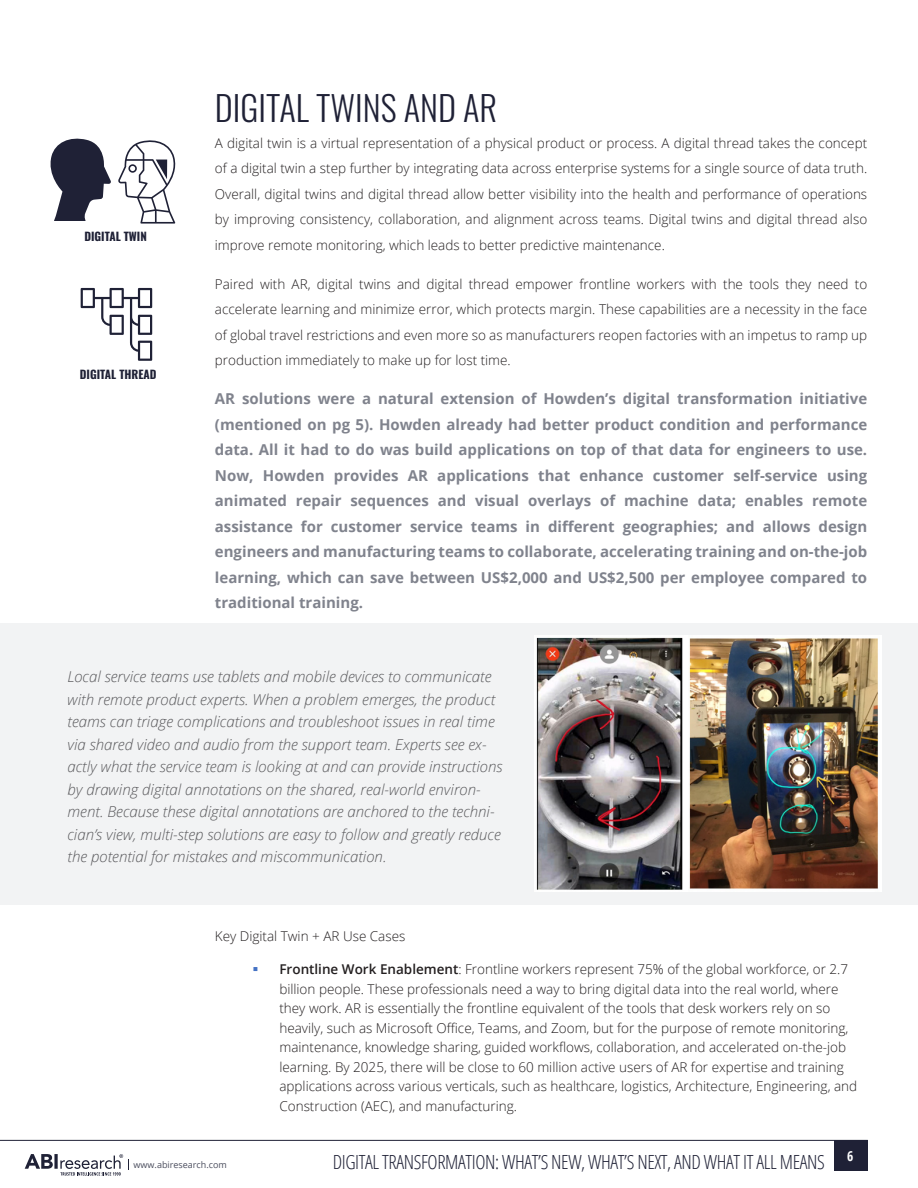
<style>
.page{position:relative;width:918px;height:1188px;background:#fff}
.page>*{position:absolute;margin:0;border:0;box-sizing:border-box;transform-origin:0 0}
.Heading_Level_One{font:300 34.5px "Oswald";color:#1f2136}
.t1{font:300 condensed 19.5px "Open Sans";letter-spacing:-.02em;color:#1f2136}
.t2{font:700 15px/25.5px "Open Sans";color:#80838d;text-align:justify}
.t3{font:italic 300 15px/22.5px "Open Sans";color:#59595c}
.t4{font:300 13.5px/25.5px "Open Sans";color:#231f20;text-align:justify}
.t5{font:700 condensed 13.5px "Open Sans";color:#fff}
.t6{font:700 11.55px "Oswald";color:#1f2136}
.t7{font:9px "Open Sans";color:#4b4e5e}
.s1{font-weight:600}
</style>
<div class="page">
<hr style="left:0;top:1140px;width:868px;height:1px;background:#1f2136">
<div style="left:834px;top:1140px;width:34px;height:31px;background:#1f2136"></div>
<svg style="left:25px;top:1154px;width:98px;height:22px"></svg>
<svg style="left:81px;top:288px;width:71px;height:73px"></svg>
<svg style="left:50px;top:138px;width:126px;height:86px"></svg>
<div style="left:0;top:623px;width:918px;height:282px;background:#f2f3f4"></div>
<img style="left:535px;top:635px;width:347px;height:256px">
<p class="t6" style="left:84px;top:230px;width:64px">DIGITAL TWIN</p>
<p class="t6" style="left:80px;top:368px;width:78px">DIGITAL THREAD</p>
<p class="Heading_Level_One" style="left:215px;top:77px;width:284px">DIGITAL TWINS AND AR</p>
<p class="t4" style="left:215px;top:130px;width:654px">A digital twin is a virtual representation of a physical product or process. A digital thread takes the concept of a digital twin a step further by integrating data across enterprise systems for a single source of data truth.<br>Overall, digital twins and digital thread allow better visibility into the health and performance of operations by improving consistency, collaboration, and alignment across teams. Digital twins and digital thread also improve remote monitoring, which leads to better predictive maintenance.</p>
<p class="t4" style="left:215px;top:271px;width:654px">Paired with AR, digital twins and digital thread empower frontline workers with the tools they need to accelerate learning and minimize error, which protects margin. These capabilities are a necessity in the face of global travel restrictions and even more so as manufacturers reopen factories with an impetus to ramp up production immediately to make up for lost time.</p>
<p class="t2" style="left:215px;top:386px;width:654px">AR solutions were a natural extension of Howden’s digital transformation initiative (mentioned on pg 5). Howden already had better product condition and performance data. All it had to do was build applications on top of that data for engineers to use.<br>Now, Howden provides AR applications that enhance customer self-service using animated repair sequences and visual overlays of machine data; enables remote assistance for customer service teams in different geographies; and allows design engineers and manufacturing teams to collaborate, accelerating training and on-the-job learning, which can save between US$2,000 and US$2,500 per employee compared to traditional training.</p>
<p class="t3" style="left:68px;top:665px;width:437px">Local service teams use tablets and mobile devices to communicate with remote product experts. When a problem emerges, the product teams can triage complications and troubleshoot issues in real time via shared video and audio from the support team. Experts see ex&shy;actly what the service team is looking at and can provide instructions by drawing digital annotations on the shared, real-world environ&shy;ment. Because these digital annotations are anchored to the techni&shy;cian’s view, multi-step solutions are easy to follow and greatly reduce the potential for mistakes and miscommunication.</p>
<p class="t4" style="left:215px;top:923px;width:192px">Key Digital Twin + AR Use Cases</p>
<p class="t4" style="left:279px;top:959px;width:579px;line-height:19.5px;text-align:left"><span class="s1">Frontline Work Enablement</span>: Frontline workers represent 75% of the global workforce, or 2.7 billion people. These professionals need a way to bring digital data into the real world, where they work. AR is essentially the frontline equivalent of the tools that desk workers rely on so heavily, such as Microsoft Office, Teams, and Zoom, but for the purpose of remote monitoring, maintenance, knowledge sharing, guided workflows, collaboration, and accelerated on-the-job learning. By 2025, there will be close to 60 million active users of AR for expertise and training applications across various verticals, such as healthcare, logistics, Architecture, Engineering, and Construction (AEC), and manufacturing.</p>
<p class="t7" style="left:134px;top:1159px;width:95px">www.abiresearch.com</p>
<h2 class="t1" style="left:333px;top:1148px;width:494px">DIGITAL TRANSFORMATION: WHAT’S NEW, WHAT’S NEXT, AND WHAT IT ALL MEANS</h2>
<p class="t5" style="left:847px;top:1146px;width:8px">6</p>
</div>
